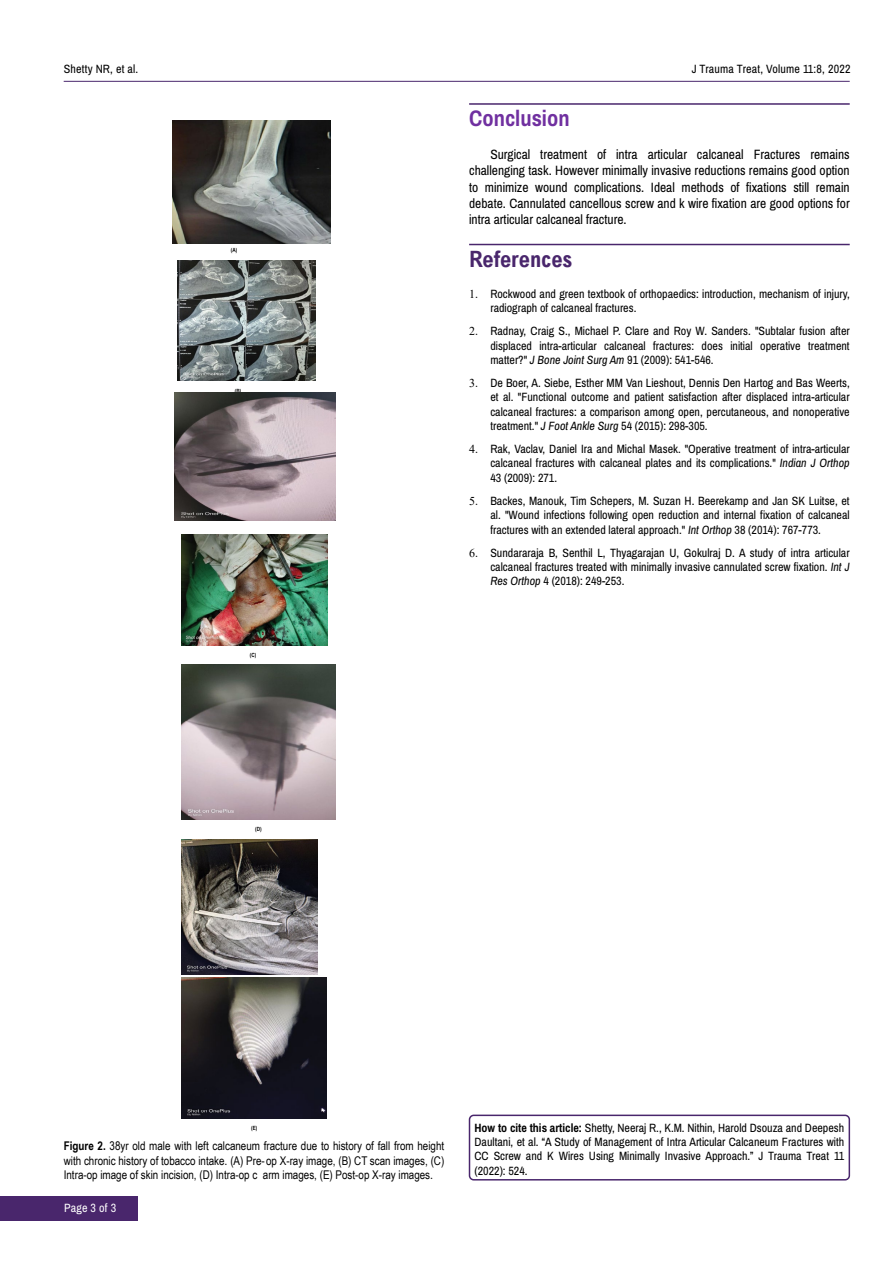
<style>
.page{position:relative;width:893px;height:1263px;background:#fff}
.page>*{position:absolute;margin:0;border:0;box-sizing:border-box;transform-origin:0 0}
.t1{font:700 22.5px "Archivo Narrow";color:#7030a0}
.t2{font:700 condensed 22.5px "Arial";color:#49266c}
.t3{font:13.5px/16.2px "Archivo Narrow";color:#000;text-align:justify}
.t4{font:12px/14.4px "Archivo Narrow";color:#000;text-align:justify}
.t5{font:12px/14.4px "Arial Narrow";color:#000;text-align:justify}
.t6{font:12px "Archivo Narrow";letter-spacing:.015em;color:#fff}
.t7{font:700 5.7px "Arial Narrow";color:#000}
.s1{font-family:"Times New Roman"}
.s2{font-style:italic}
.s3{font-weight:700}
</style>
<div class="page">
<hr style="left:64px;top:81px;width:786px;height:1px;background:#49266c">
<div style="left:0;top:1196px;width:137px;height:24px;background:#49266c"></div>
<hr style="left:469px;top:103px;width:381px;height:2px;background:#49266c">
<hr style="left:469px;top:244px;width:381px;height:1px;background:#49266c">
<img style="left:177px;top:260px;width:139px;height:121px">
<img style="left:173px;top:120px;width:158px;height:123px">
<img style="left:182px;top:534px;width:146px;height:111px">
<img style="left:174px;top:393px;width:161px;height:128px">
<img style="left:182px;top:664px;width:153px;height:155px">
<img style="left:182px;top:839px;width:135px;height:136px">
<img style="left:182px;top:978px;width:145px;height:140px">
<div style="left:469px;top:1114px;width:381px;height:66px;border:2px solid #49266c;border-radius:4px"></div>
<p class="t4" style="left:64px;top:61px;width:76px">Shetty NR, et al.</p>
<p class="t4" style="left:692px;top:61px;width:160px">J Trauma Treat, Volume 11:8, 2022</p>
<p class="t7" style="left:231px;top:246px;width:8px">(A)</p>
<p class="t7" style="left:235px;top:387px;width:8px">(B)</p>
<p class="t7" style="left:250px;top:651px;width:8px">(C)</p>
<p class="t7" style="left:255px;top:825px;width:8px">(D)</p>
<h1 class="t1" style="left:469px;top:104px;width:102px">Conclusion</h1>
<p class="t3" style="left:469px;top:147px;width:382px;text-indent:21px">Surgical treatment of intra articular calcaneal Fractures remains challenging task. However minimally invasive reductions remains good option to minimize wound complications. Ideal methods of fixations still remain debate. Cannulated cancellous screw and k wire fixation are good options for intra articular calcaneal fracture.</p>
<h1 class="t2" style="left:469px;top:246px;width:105px">References</h1>
<p class="t4" style="left:490px;top:287px;width:361px;text-indent:-21px"><span class="s1">1.</span> Rockwood and green textbook of orthopaedics: introduction, mechanism of injury, radiograph of calcaneal fractures.</p>
<p class="t4" style="left:490px;top:324px;width:361px;text-indent:-21px"><span class="s1">2.</span> Radnay, Craig S., Michael P. Clare and Roy W. Sanders. "Subtalar fusion after displaced intra-articular calcaneal fractures: does initial operative treatment matter?" <span class="s2">J Bone Joint Surg Am</span> 91 (2009): 541-546.</p>
<p class="t4" style="left:490px;top:376px;width:361px;text-indent:-21px"><span class="s1">3.</span> De Boer, A. Siebe, Esther MM Van Lieshout, Dennis Den Hartog and Bas Weerts, et al. "Functional outcome and patient satisfaction after displaced intra-articular calcaneal fractures: a comparison among open, percutaneous, and nonoperative treatment." <span class="s2">J Foot Ankle Surg</span> 54 (2015): 298-305.</p>
<p class="t4" style="left:490px;top:442px;width:361px;text-indent:-21px"><span class="s1">4.</span> Rak, Vaclav, Daniel Ira and Michal Masek. "Operative treatment of intra-articular calcaneal fractures with calcaneal plates and its complications." <span class="s2">Indian J Orthop </span>43 (2009): 271.</p>
<p class="t4" style="left:490px;top:494px;width:361px;text-indent:-21px"><span class="s1">5.</span> Backes, Manouk, Tim Schepers, M. Suzan H. Beerekamp and Jan SK Luitse, et al. "Wound infections following open reduction and internal fixation of calcaneal fractures with an extended lateral approach." <span class="s2">Int Orthop</span> 38 (2014): 767-773.</p>
<p class="t4" style="left:490px;top:545px;width:361px;text-indent:-21px"><span class="s1">6.</span> Sundararaja B, Senthil L, Thyagarajan U, Gokulraj D. A study of intra articular calcaneal fractures treated with minimally invasive cannulated screw fixation. <span class="s2">Int J Res Orthop</span> 4 (2018): 249-253.</p>
<p class="t7" style="left:251px;top:1124px;width:8px">(E)</p>
<p class="t5" style="left:64px;top:1138px;width:382px"><span class="s3">Figure 2.</span> 38yr old male with left calcaneum fracture due to history of fall from height with chronic history of tobacco intake<span class="s1">.</span> (A) Pre- op X-ray image, (B) CT scan images, (C)<br>Intra-op image of skin incision, (D) Intra-op c arm images, (E) Post-op X-ray images<span class="s1">.</span></p>
<p class="t6" style="left:64px;top:1201px;width:54px">Page 3 of 3</p>
<p class="t4" style="left:474px;top:1120px;width:371px"><span class="s3">How to cite this article:</span> Shetty, Neeraj R., K.M. Nithin, Harold Dsouza and Deepesh Daultani, et al. “A Study of Management of Intra Articular Calcaneum Fractures with CC Screw and K Wires Using Minimally Invasive Approach.” J Trauma Treat 11 (2022): 524.</p>
</div>
